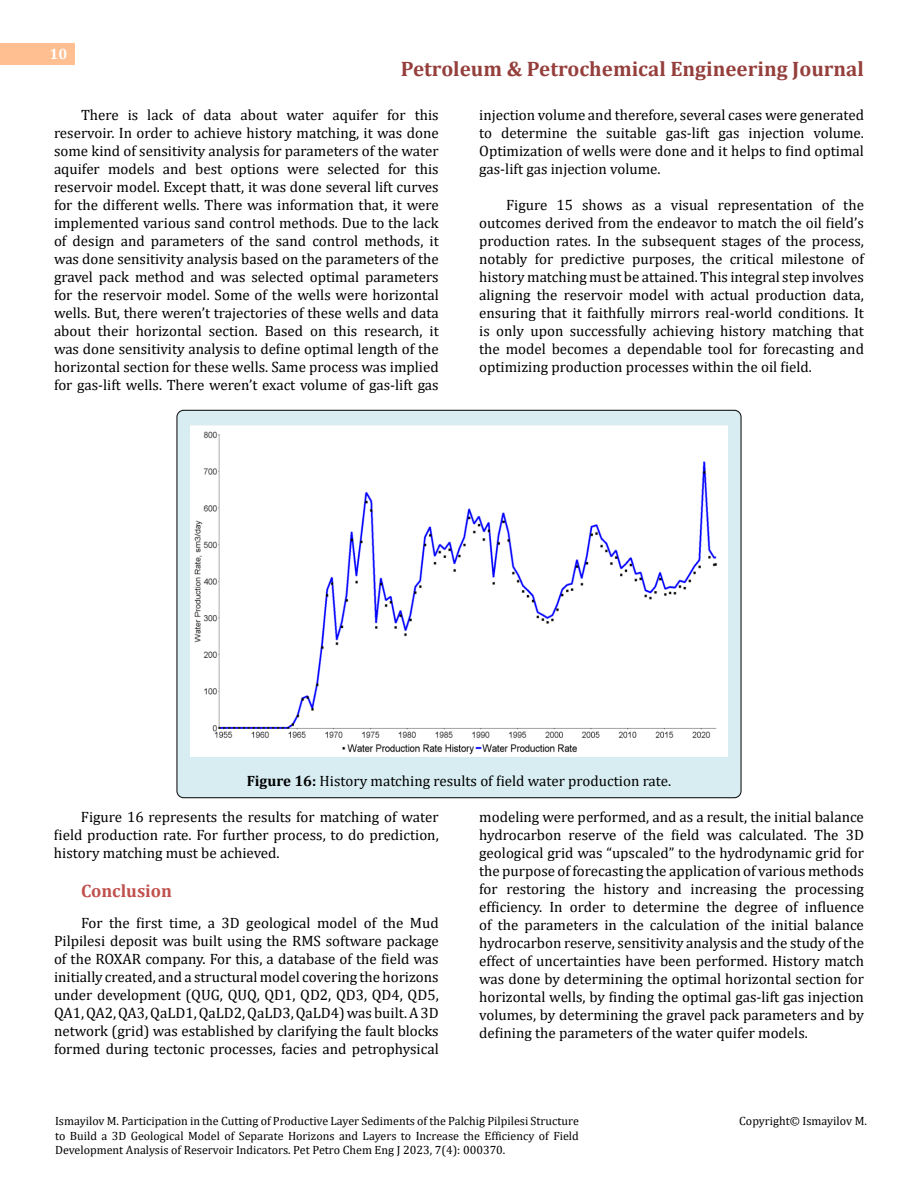
<style>
.page{position:relative;width:918px;height:1188px;background:#fff}
.page>*{position:absolute;margin:0;border:0;box-sizing:border-box;transform-origin:0 0}
.t1{font:700 21px "Cambria";color:#953f3c}
.t2{font:700 18px "Cambria";color:#c0504d}
.t3{font:15px/18px "Cambria";color:#000;text-align:justify}
.t4{font:700 15px "Cambria";color:#fff}
.t5{font:12px/14.4px "Cambria";color:#000;text-align:justify}
.s1{font-weight:700}
</style>
<div class="page">
<div style="left:0;top:43px;width:75px;height:21px;background:#ffbf91"></div>
<div style="left:177px;top:410px;width:564px;height:388px;background:#d8edf2;border-radius:7px"></div>
<div style="left:191px;top:426px;width:536px;height:330px;background:#fff"></div>
<p class="t4" style="left:50px;top:44px;width:19px">10</p>
<h1 class="t1" style="left:401px;top:54px;width:465px">Petroleum &amp; Petrochemical Engineering Journal</h1>
<p class="t3" style="left:54px;top:105px;width:386px;text-indent:27px">There is lack of data about water aquifer for this reservoir. In order to achieve history matching, it was done some kind of sensitivity analysis for parameters of the water aquifer models and best options were selected for this reservoir model. Except thatt, it was done several lift curves for the different wells. There was information that, it were implemented various sand control methods. Due to the lack of design and parameters of the sand control methods, it was done sensitivity analysis based on the parameters of the gravel pack method and was selected optimal parameters for the reservoir model. Some of the wells were horizontal wells. But, there weren’t trajectories of these wells and data about their horizontal section. Based on this research, it was done sensitivity analysis to define optimal length of the horizontal section for these wells. Same process was implied for gas-lift wells. There weren’t exact volume of gas-lift gas</p>
<p class="t3" style="left:479px;top:105px;width:386px">injection volume and therefore, several cases were generated to determine the suitable gas-lift gas injection volume.<br>Optimization of wells were done and it helps to find optimal gas-lift gas injection volume.</p>
<p class="t3" style="left:479px;top:195px;width:386px;text-indent:27px">Figure 15 shows as a visual representation of the outcomes derived from the endeavor to match the oil field’s production rates. In the subsequent stages of the process, notably for predictive purposes, the critical milestone of history matching must be attained. This integral step involves aligning the reservoir model with actual production data, ensuring that it faithfully mirrors real-world conditions. It is only upon successfully achieving history matching that the model becomes a dependable tool for forecasting and optimizing production processes within the oil field.</p>
<p class="t3" style="left:247px;top:771px;width:426px"><span class="s1">Figure 16:</span> History matching results of field water production rate.</p>
<p class="t3" style="left:54px;top:807px;width:386px;text-indent:27px">Figure 16 represents the results for matching of water field production rate. For further process, to do prediction, history matching must be achieved.</p>
<p class="t2" style="left:81px;top:878px;width:93px">Conclusion</p>
<p class="t3" style="left:54px;top:914px;width:386px;text-indent:27px">For the first time, a 3D geological model of the Mud Pilpilesi deposit was built using the RMS software package of the ROXAR company. For this, a database of the field was initially created, and a structural model covering the horizons under development (QUG, QUQ, QD1, QD2, QD3, QD4, QD5, QA1, QA2, QA3, QaLD1, QaLD2, QaLD3, QaLD4) was built. A 3D network (grid) was established by clarifying the fault blocks formed during tectonic processes, facies and petrophysical</p>
<p class="t3" style="left:479px;top:807px;width:386px">modeling were performed, and as a result, the initial balance hydrocarbon reserve of the field was calculated. The 3D geological grid was “upscaled” to the hydrodynamic grid for the purpose of forecasting the application of various methods for restoring the history and increasing the processing efficiency. In order to determine the degree of influence of the parameters in the calculation of the initial balance hydrocarbon reserve, sensitivity analysis and the study of the effect of uncertainties have been performed. History match was done by determining the optimal horizontal section for horizontal wells, by finding the optimal gas-lift gas injection volumes, by determining the gravel pack parameters and by defining the parameters of the water quifer models.</p>
<p class="t5" style="left:55px;top:1114px;width:525px">Ismayilov M. Participation in the Cutting of Productive Layer Sediments of the Palchig Pilpilesi Structure to Build a 3D Geological Model of Separate Horizons and Layers to Increase the Efficiency of Field Development Analysis of Reservoir Indicators. Pet Petro Chem Eng J 2023, 7(4): 000370.</p>
<p class="t5" style="left:739px;top:1114px;width:129px">Copyright© Ismayilov M.</p>
</div>
